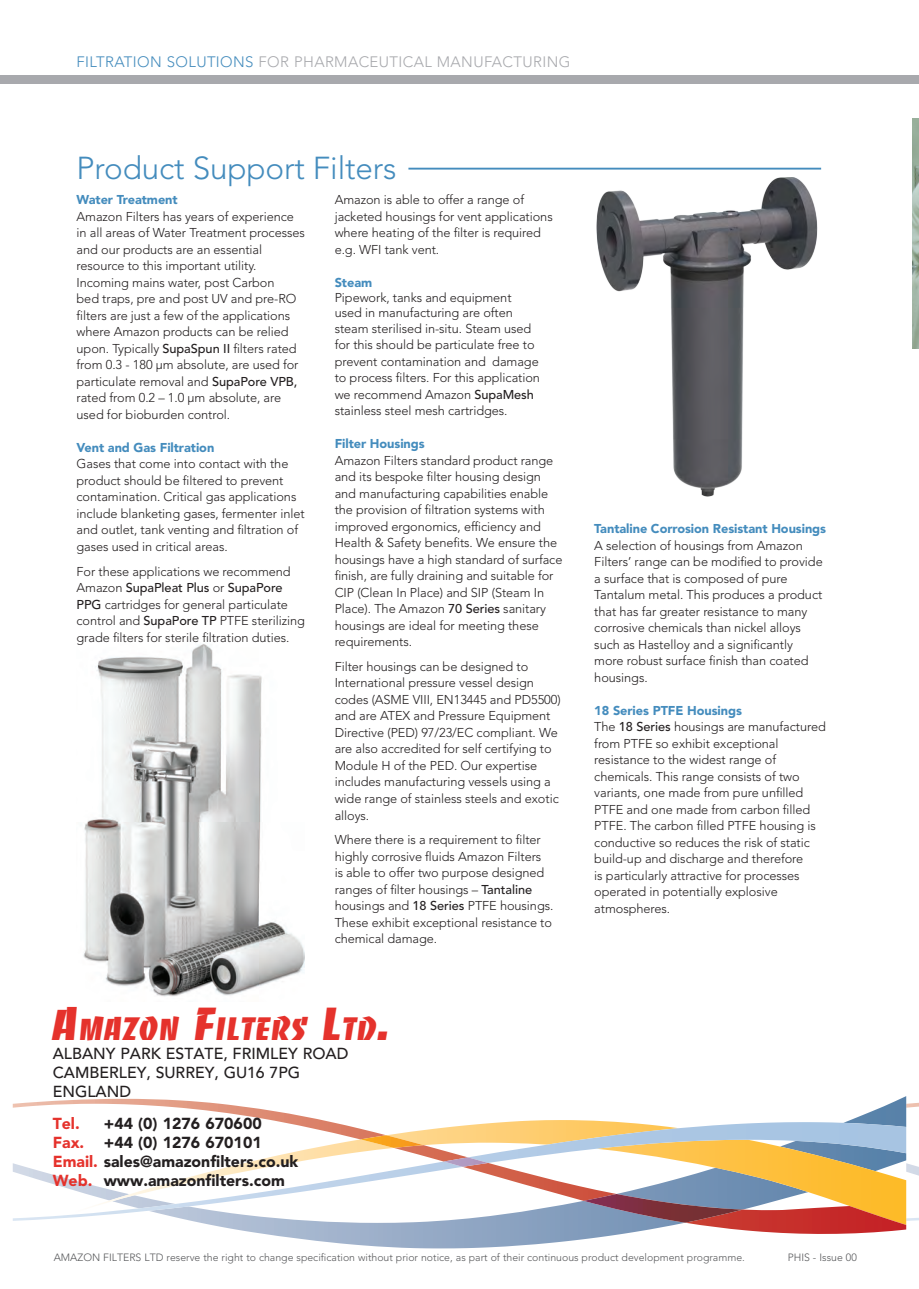
<style>
.page{position:relative;width:919px;height:1289px;background:#fff}
.page>*{position:absolute;margin:0;border:0;box-sizing:border-box;transform-origin:0 0}
.t1{font:300 31.5px "Avenir LT Std";letter-spacing:-.005em;color:#448cbd}
.t2{font:31.5px "Banco";color:#e5322c}
.t3{font:900 15.9px/19px "Avenir LT Std";color:#231f20}
.t4{font:500 15.9px/19px "Avenir LT Std";color:#231f20}
.t5{font:900 15.9px "Avenir LT Std";color:#e5322c}
.t6{font:300 15px "Avenir LT Std";letter-spacing:.025em;color:#a8a9ad}
.t7{font:300 12.75px/16.5px "Avenir LT Std";letter-spacing:-.005em;color:#231f20}
.t8{font:900 12.75px "Avenir LT Std";letter-spacing:-.005em;color:#448cbd}
.t9{font:300 10.5px "Avenir LT Std";color:#57585a}
.s1{color:#448cbd}
.s2{font-weight:500}
.s3{font-size:45px}
.s4{color:#e5322c}
.s5{font-weight:900;color:#448cbd}
</style>
<div class="page">
<img style="left:83px;top:644px;width:222px;height:353px">
<img style="left:596px;top:177px;width:221px;height:319px">
<hr style="left:408px;top:168px;width:413px;height:1px;background:#448cbd">
<img style="left:912px;top:119px;width:6px;height:230px">
<div style="left:0;top:75px;width:918px;height:9px;background:#a8a9ad"></div>
<svg style="left:414px;top:1235px;width:201px;height:13px"></svg>
<svg style="left:13px;top:1098px;width:905px;height:137px"></svg>
<img style="left:360px;top:1135px;width:63px;height:12px">
<img style="left:443px;top:1157px;width:45px;height:9px">
<p class="t6" style="left:77px;top:53px;width:495px"><span class="s1">FILTRATION SOLUTIONS</span> FOR PHARMACEUTICAL MANUFACTURING</p>
<h1 class="t1" style="left:77px;top:150px;width:321px">Product Support Filters</h1>
<p class="t8" style="left:77px;top:192px;width:103px">Water Treatment</p>
<p class="t7" style="left:77px;top:208px;width:230px">Amazon Filters has years of experience in all areas of Water Treatment processes and our products are an essential resource to this important utility.<br>Incoming mains water, post Carbon<br>bed traps, pre and post UV and pre-RO filters are just a few of the applications where Amazon products can be relied upon. Typically <span class="s2">SupaSpun II</span> filters rated from 0.3 - 180 µm absolute, are used for particulate removal and <span class="s2">SupaPore VPB, </span>rated from 0.2 – 1.0 µm absolute, are used for bioburden control.</p>
<p class="t8" style="left:77px;top:439px;width:139px">Vent and Gas Filtration</p>
<p class="t7" style="left:77px;top:455px;width:229px">Gases that come into contact with the product should be filtered to prevent contamination. Critical gas applications include blanketing gases, fermenter inlet and outlet, tank venting and filtration of gases used in critical areas.</p>
<p class="t7" style="left:77px;top:563px;width:230px">For these applications we recommend Amazon <span class="s2">SupaPleat Plus</span> or <span class="s2">SupaPore PPG</span> cartridges for general particulate control and <span class="s2">SupaPore TP</span> PTFE sterilizing grade filters for sterile filtration duties.</p>
<p class="t7" style="left:334px;top:191px;width:219px">Amazon is able to offer a range of jacketed housings for vent applications where heating of the filter is required e.g. WFI tank vent.</p>
<p class="t8" style="left:334px;top:274px;width:39px">Steam</p>
<p class="t7" style="left:334px;top:290px;width:198px;line-height:15.3px">Pipework, tanks and equipment used in manufacturing are often steam sterilised in-situ. Steam used</p>
<p class="t7" style="left:334px;top:336px;width:207px">for this should be particulate free to prevent contamination and damage to process filters. For this application we recommend Amazon <span class="s2">SupaMesh </span>stainless steel mesh cartridges.</p>
<p class="t8" style="left:334px;top:436px;width:92px">Filter Housings</p>
<p class="t7" style="left:334px;top:452px;width:229px">Amazon Filters standard product range and its bespoke filter housing design and manufacturing capabilities enable the provision of filtration systems with improved ergonomics, efficiency and Health &amp; Safety benefits. We ensure the housings have a high standard of surface finish, are fully draining and suitable for CIP (Clean In Place) and SIP (Steam In Place). The Amazon <span class="s2">70 Series</span> sanitary housings are ideal for meeting these requirements.</p>
<p class="t7" style="left:334px;top:658px;width:227px">Filter housings can be designed to International pressure vessel design codes (ASME VIII, EN13445 and PD5500) and are ATEX and Pressure Equipment Directive (PED) 97/23/EC compliant. We are also accredited for self certifying to Module H of the PED. Our expertise includes manufacturing vessels using a wide range of stainless steels and exotic alloys.</p>
<p class="t7" style="left:334px;top:831px;width:220px">Where there is a requirement to filter highly corrosive fluids Amazon Filters<br>is able to offer two purpose designed ranges of filter housings – <span class="s2">Tantaline </span>housings and <span class="s2">18 Series</span> PTFE housings.<br>These exhibit exceptional resistance to chemical damage.</p>
<h1 class="t2" style="left:53px;top:1008px;width:340px"><span class="s3">A</span>MAZON <span class="s3">F</span>ILTERS <span class="s3">L</span>TD<span class="s3">.</span></h1>
<p class="t4" style="left:53px;top:1044px;width:297px">ALBANY PARK ESTATE, FRIMLEY ROAD<br>CAMBERLEY, SURREY, GU16 7PG<br>ENGLAND</p>
<p class="t5" style="left:53px;top:1113px;width:28px">Tel.</p>
<p class="t3" style="left:53px;top:1113px;width:247px;text-indent:51px">+44 (0) 1276 670600<br><span class="s4">Fax.</span> +44 (0) 1276 670101<br><span class="s4">Email.</span> sales@amazonfilters.co.uk<br><span class="s4">Web.</span> www.amazonfilters.com</p>
<p class="t8" style="left:594px;top:521px;width:233px">Tantaline Corrosion Resistant Housings</p>
<p class="t7" style="left:594px;top:537px;width:230px">A selection of housings from Amazon Filters’ range can be modified to provide a surface that is composed of pure Tantalum metal. This produces a product that has far greater resistance to many corrosive chemicals than nickel alloys such as Hastelloy and a significantly more robust surface finish than coated housings.</p>
<p class="t7" style="left:594px;top:702px;width:233px"><span class="s5">18 Series PTFE Housings<br></span>The <span class="s2">18 Series</span> housings are manufactured from PTFE so exhibit exceptional resistance to the widest range of chemicals. This range consists of two variants, one made from pure unfilled PTFE and one made from carbon filled PTFE. The carbon filled PTFE housing is conductive so reduces the risk of static build-up and discharge and therefore<br>is particularly attractive for processes operated in potentially explosive atmospheres.</p>
<p class="t9" style="left:54px;top:1251px;width:692px">AMAZON FILTERS LTD reserve the right to change specification without prior notice, as part of their continuous product development programme.</p>
<p class="t9" style="left:787px;top:1250px;width:70px">PHIS - Issue 00</p>
</div>
